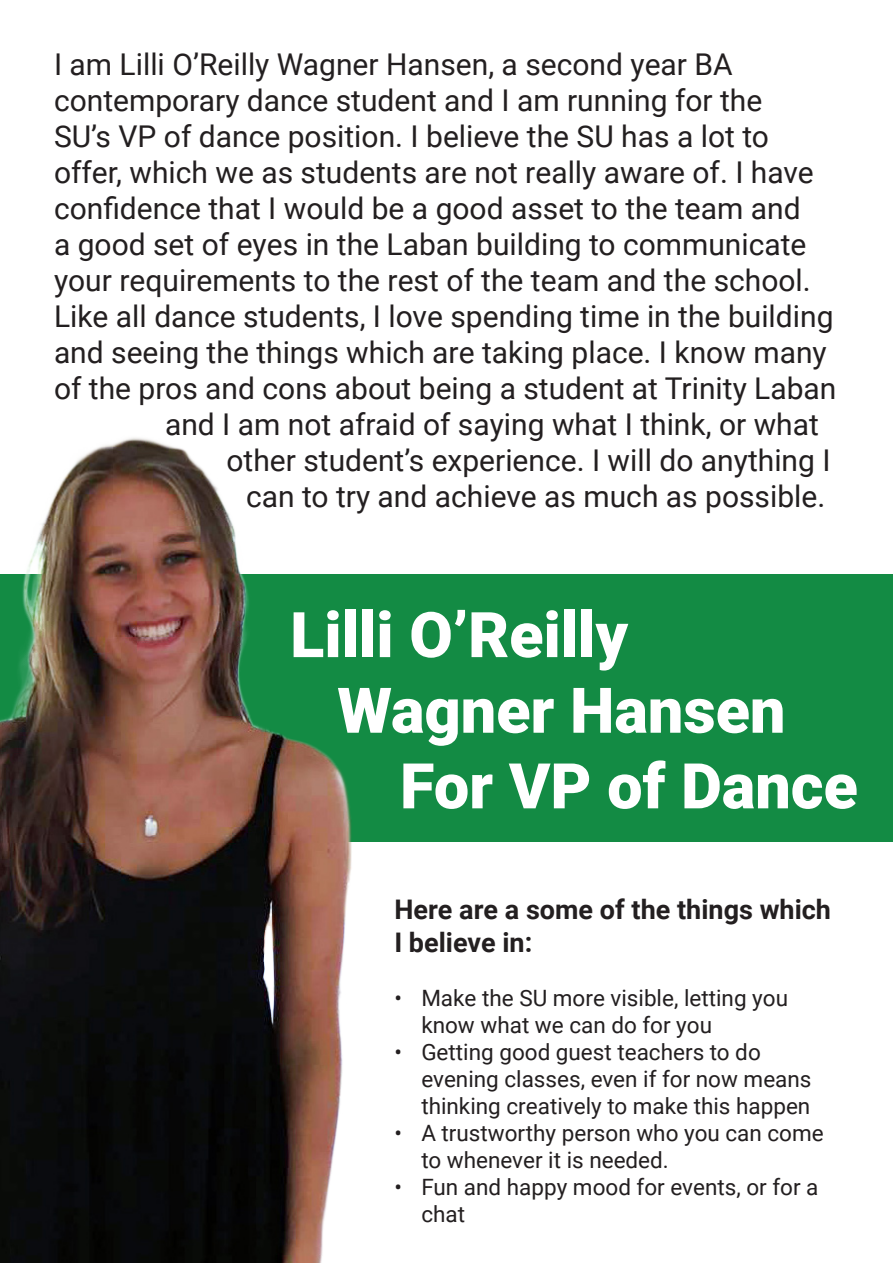
<style>
.page{position:relative;width:893px;height:1263px;background:#fff}
.page>*{position:absolute;margin:0;border:0;box-sizing:border-box;transform-origin:0 0}
.t1{font:900 63px "Roboto";color:#fff}
.t2{font:30px "Roboto";color:#231f20}
.t3{font:700 27px/32.4px "Roboto";color:#231f20}
.t4{font:22.5px/27px "Roboto";color:#231f20}
</style>
<div class="page">
<div style="left:0;top:574px;width:893px;height:268px;background:#138b44"></div>
<img style="left:0;top:438px;width:352px;height:825px">
<p class="t2" style="left:54px;top:43px;width:680px">I am Lilli O’Reilly Wagner Hansen, a second year BA</p>
<p class="t2" style="left:54px;top:79px;width:710px">contemporary dance student and I am running for the</p>
<p class="t2" style="left:54px;top:115px;width:716px">SU’s VP of dance position. I believe the SU has a lot to</p>
<p class="t2" style="left:54px;top:151px;width:761px">offer, which we as students are not really aware of. I have</p>
<p class="t2" style="left:54px;top:187px;width:748px">confidence that I would be a good asset to the team and</p>
<p class="t2" style="left:54px;top:223px;width:754px">a good set of eyes in the Laban building to communicate</p>
<p class="t2" style="left:54px;top:259px;width:758px">your requirements to the rest of the team and the school.</p>
<p class="t2" style="left:54px;top:295px;width:781px">Like all dance students, I love spending time in the building</p>
<p class="t2" style="left:54px;top:331px;width:774px">and seeing the things which are taking place. I know many</p>
<p class="t2" style="left:54px;top:367px;width:784px">of the pros and cons about being a student at Trinity Laban</p>
<p class="t2" style="left:165px;top:403px;width:655px">and I am not afraid of saying what I think, or what</p>
<p class="t2" style="left:226px;top:439px;width:606px">other student’s experience. I will do anything I</p>
<p class="t2" style="left:246px;top:475px;width:581px">can to try and achieve as much as possible.</p>
<p class="t1" style="left:290px;top:591px;width:339px">Lilli O’Reilly</p>
<p class="t1" style="left:337px;top:666px;width:450px">Wagner Hansen</p>
<p class="t1" style="left:400px;top:742px;width:459px">For VP of Dance</p>
<p class="t3" style="left:394px;top:892px;width:438px">Here are a some of the things which<br>I believe in:</p>
<p class="t4" style="left:421px;top:983px;width:368px;text-indent:-27px">• Make the SU more visible, letting you know what we can do for you</p>
<p class="t4" style="left:421px;top:1037px;width:392px;text-indent:-27px">• Getting good guest teachers to do evening classes, even if for now means thinking creatively to make this happen</p>
<p class="t4" style="left:421px;top:1118px;width:404px;text-indent:-27px">• A trustworthy person who you can come to whenever it is needed.</p>
<p class="t4" style="left:421px;top:1172px;width:399px;text-indent:-27px">• Fun and happy mood for events, or for a chat</p>
</div>
